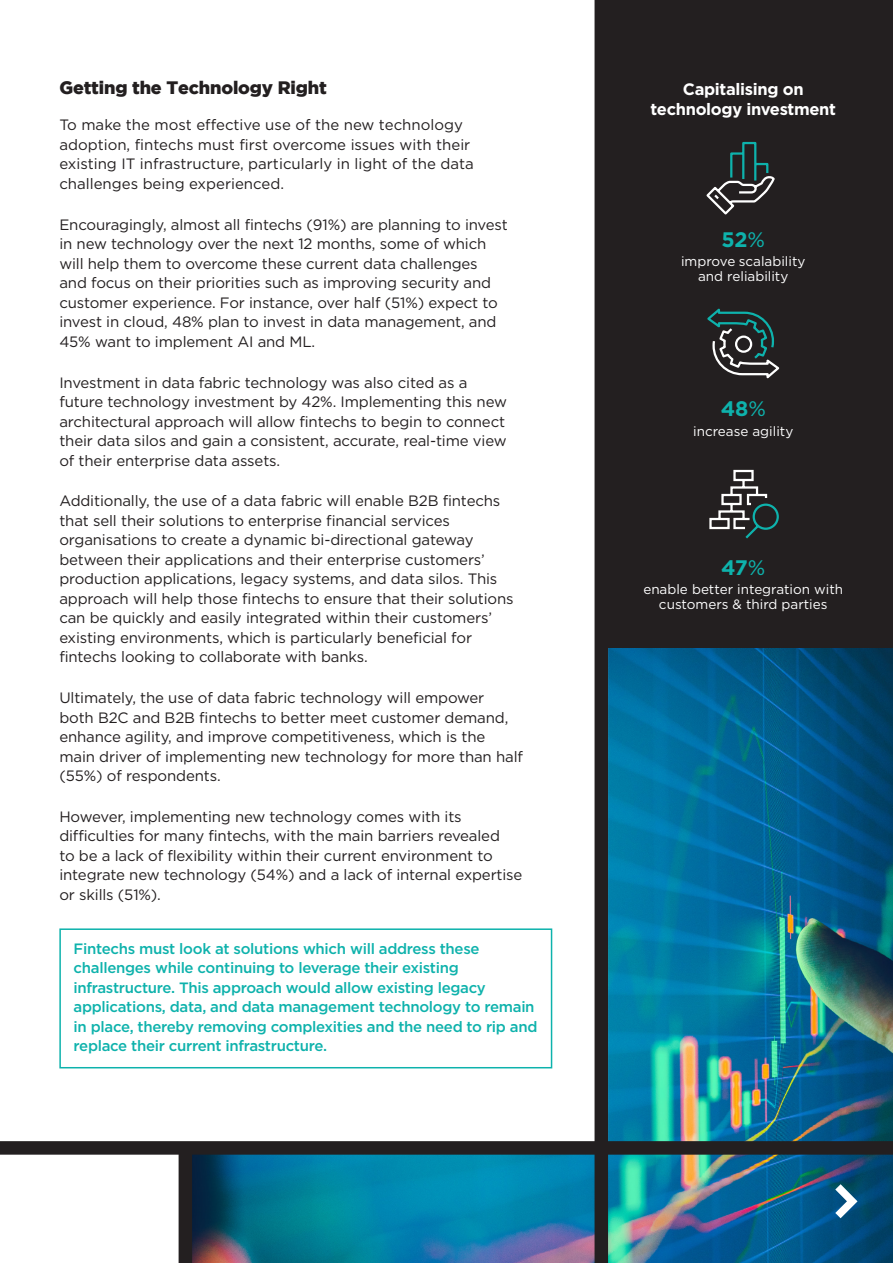
<style>
.page{position:relative;width:893px;height:1263px;background:#fff}
.page>*{position:absolute;margin:0;border:0;box-sizing:border-box;transform-origin:0 0}
.Body{font:700 21px "Gotham";color:#0eb2ac}
.subhead{font:900 18px "Gotham";letter-spacing:-.01em;color:#231f20}
.pull-out_green{font:700 16.5px/19.8px "Gotham";letter-spacing:-.02em;color:#fff;text-align:center}
.Body-2{font:15px/19.5px "Gotham";letter-spacing:-.01em;color:#231f20}
.Indented{font:500 15px/19.5px "Gotham";letter-spacing:-.02em;color:#0eb2ac}
.pull-out_green-2{font:13.5px/15px "Gotham";color:#fff;text-align:center}
.s1{font-weight:400}
</style>
<div class="page">
<img style="left:185px;top:648px;width:708px;height:615px">
<div style="left:595px;top:0;width:298px;height:648px;background:#231f20"></div>
<div style="left:0;top:1141px;width:893px;height:14px;background:#231f20"></div>
<div style="left:59px;top:928px;width:493px;height:140px;border:2px solid #0db2ac"></div>
<div style="left:594px;top:0;width:14px;height:1263px;background:#231f20"></div>
<div style="left:179px;top:1148px;width:13px;height:115px;background:#231f20"></div>
<svg style="left:827px;top:1176px;width:36px;height:50px;background:#2c6a8f"></svg>
<svg style="left:706px;top:141px;width:69px;height:74px"></svg>
<svg style="left:707px;top:308px;width:73px;height:71px"></svg>
<svg style="left:709px;top:469px;width:70px;height:70px"></svg>
<p class="subhead" style="left:59px;top:77px;width:269px">Getting the Technology Right</p>
<p class="Body-2" style="left:59px;top:115px;width:416px">To make the most effective use of the new technology adoption, fintechs must first overcome issues with their existing IT infrastructure, particularly in light of the data challenges being experienced.</p>
<p class="Body-2" style="left:59px;top:214px;width:450px">Encouragingly, almost all fintechs (91%) are planning to invest in new technology over the next 12 months, some of which will help them to overcome these current data challenges and focus on their priorities such as improving security and customer experience. For instance, over half (51%) expect to invest in cloud, 48% plan to invest in data management, and 45% want to implement AI and ML.</p>
<p class="Body-2" style="left:59px;top:372px;width:449px">Investment in data fabric technology was also cited as a future technology investment by 42%. Implementing this new architectural approach will allow fintechs to begin to connect their data silos and gain a consistent, accurate, real-time view of their enterprise data assets.</p>
<p class="Body-2" style="left:59px;top:491px;width:456px">Additionally, the use of a data fabric will enable B2B fintechs that sell their solutions to enterprise financial services organisations to create a dynamic bi-directional gateway between their applications and their enterprise customers’ production applications, legacy systems, and data silos. This approach will help those fintechs to ensure that their solutions can be quickly and easily integrated within their customers’ existing environments, which is particularly beneficial for fintechs looking to collaborate with banks.</p>
<p class="Body-2" style="left:59px;top:688px;width:465px">Ultimately, the use of data fabric technology will empower<br>both B2C and B2B fintechs to better meet customer demand, enhance agility, and improve competitiveness, which is the main driver of implementing new technology for more than half (55%) of respondents.</p>
<p class="Body-2" style="left:59px;top:806px;width:465px">However, implementing new technology comes with its difficulties for many fintechs, with the main barriers revealed<br>to be a lack of flexibility within their current environment to integrate new technology (54%) and a lack of internal expertise or skills (51%).</p>
<p class="Indented" style="left:74px;top:938px;width:465px">Fintechs must look at solutions which will address these challenges while continuing to leverage their existing infrastructure. This approach would allow existing legacy applications, data, and data management technology to remain in place, thereby removing complexities and the need to rip and replace their current infrastructure.</p>
<p class="pull-out_green" style="left:651px;top:79px;width:187px">Capitalising on technology investment</p>
<p class="Body" style="left:721px;top:227px;width:45px">52<span class="s1">%</span></p>
<p class="pull-out_green-2" style="left:681px;top:254px;width:126px">improve scalability and reliability</p>
<p class="Body" style="left:721px;top:397px;width:47px">48<span class="s1">%</span></p>
<p class="pull-out_green-2" style="left:693px;top:423px;width:102px">increase agility</p>
<p class="Body" style="left:721px;top:555px;width:46px">47<span class="s1">%</span></p>
<p class="pull-out_green-2" style="left:643px;top:582px;width:201px">enable better integration with customers &amp; third parties</p>
</div>
